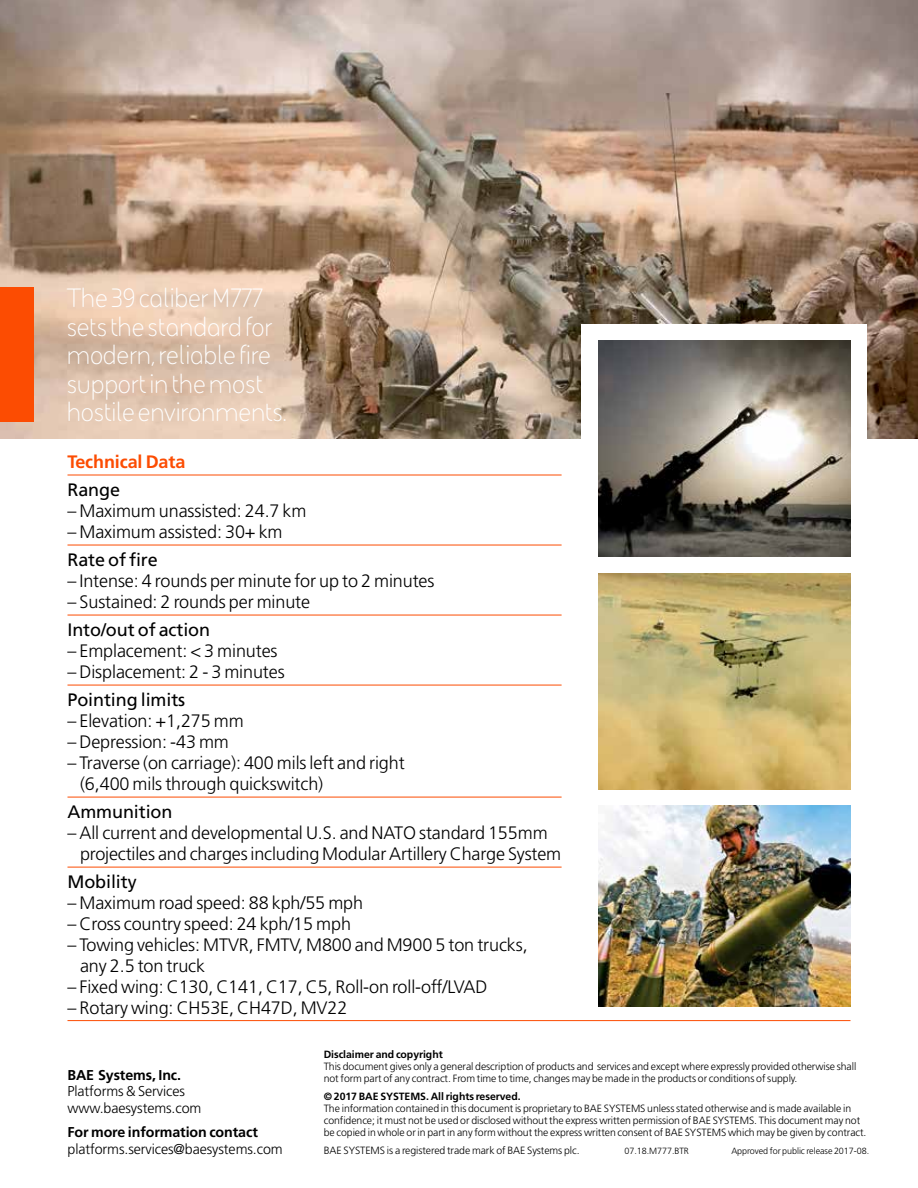
<style>
.page{position:relative;width:918px;height:1188px;background:#fff}
.page>*{position:absolute;margin:0;border:0;box-sizing:border-box;transform-origin:0 0}
.t1{font:27px/28.5px "BAE Systems";letter-spacing:-.01em;color:#fff}
.t2{font:300 18px/21px "Frutiger LT Std";letter-spacing:-.005em;color:#000}
.t3{font:18px "Frutiger LT Std";letter-spacing:-.005em;color:#000}
.t4{font:700 18px "Frutiger LT Std";letter-spacing:-.005em;color:#fc4c02}
.t5{font:300 14.25px/16.5px "Frutiger LT Std";letter-spacing:-.005em;color:#000}
.t6{font:700 14.25px "Frutiger LT Std";letter-spacing:-.005em;color:#000}
.t7{font:300 10.5px/12px "Frutiger LT Std";letter-spacing:-.005em;color:#000}
.t8{font:700 10.5px "Frutiger LT Std";letter-spacing:-.005em;color:#000}
.t9{font:300 9px "Frutiger LT Std";letter-spacing:-.005em;color:#000}
</style>
<div class="page">
<img style="left:0;top:0;width:918px;height:438px">
<hr style="left:68px;top:475px;width:494px;height:1px;background:#fc4c02">
<hr style="left:68px;top:545px;width:494px;height:1px;background:#fc4c02">
<hr style="left:68px;top:615px;width:494px;height:1px;background:#fc4c02">
<hr style="left:68px;top:685px;width:494px;height:1px;background:#fc4c02">
<hr style="left:68px;top:797px;width:494px;height:1px;background:#fc4c02">
<hr style="left:68px;top:867px;width:494px;height:1px;background:#fc4c02">
<hr style="left:68px;top:1020px;width:782px;height:1px;background:#fc4c02">
<img style="left:598px;top:573px;width:252px;height:216px">
<img style="left:598px;top:806px;width:252px;height:201px">
<div style="left:0;top:288px;width:33px;height:134px;background:#fc4c02"></div>
<div style="left:582px;top:324px;width:285px;height:117px;background:#fff"></div>
<img style="left:598px;top:341px;width:252px;height:216px">
<h1 class="t1" style="left:67px;top:283px;width:222px">The 39 caliber M777 sets the standard for modern, reliable fire support in the most hostile environments.</h1>
<p class="t4" style="left:68px;top:451px;width:119px">Technical Data</p>
<p class="t3" style="left:68px;top:479px;width:54px">Range</p>
<p class="t2" style="left:68px;top:500px;width:241px">– Maximum unassisted: 24.7 km</p>
<p class="t2" style="left:68px;top:521px;width:217px">– Maximum assisted: 30+ km</p>
<p class="t3" style="left:68px;top:549px;width:92px">Rate of fire</p>
<p class="t2" style="left:68px;top:570px;width:369px">– Intense: 4 rounds per minute for up to 2 minutes</p>
<p class="t2" style="left:68px;top:591px;width:244px">– Sustained: 2 rounds per minute</p>
<p class="t3" style="left:68px;top:619px;width:144px">Into/out of action</p>
<p class="t2" style="left:68px;top:640px;width:212px">– Emplacement: &lt; 3 minutes</p>
<p class="t2" style="left:68px;top:661px;width:219px">– Displacement: 2 - 3 minutes</p>
<p class="t3" style="left:68px;top:689px;width:119px">Pointing limits</p>
<p class="t2" style="left:68px;top:711px;width:178px">– Elevation: +1,275 mm</p>
<p class="t2" style="left:68px;top:732px;width:163px">– Depression: -43 mm</p>
<p class="t2" style="left:80px;top:753px;width:326px;text-indent:-13px">– Traverse (on carriage): 400 mils left and right (6,400 mils through quickswitch)</p>
<p class="t3" style="left:68px;top:801px;width:107px">Ammunition</p>
<p class="t2" style="left:80px;top:823px;width:483px;text-indent:-13px">– All current and developmental U.S. and NATO standard 155mm projectiles and charges including Modular Artillery Charge System</p>
<p class="t3" style="left:68px;top:871px;width:71px">Mobility</p>
<p class="t2" style="left:68px;top:893px;width:297px">– Maximum road speed: 88 kph/55 mph</p>
<p class="t2" style="left:68px;top:914px;width:285px">– Cross country speed: 24 kph/15 mph</p>
<p class="t2" style="left:80px;top:935px;width:449px;text-indent:-13px">– Towing vehicles: MTVR, FMTV, M800 and M900 5 ton trucks, any 2.5 ton truck</p>
<p class="t2" style="left:68px;top:977px;width:421px">– Fixed wing: C130, C141, C17, C5, Roll-on roll-off/LVAD</p>
<p class="t2" style="left:68px;top:998px;width:281px">– Rotary wing: CH53E, CH47D, MV22</p>
<p class="t6" style="left:68px;top:1066px;width:115px">BAE Systems, Inc.</p>
<p class="t5" style="left:68px;top:1083px;width:135px">Platforms &amp; Services www.baesystems.com</p>
<p class="t6" style="left:68px;top:1124px;width:192px">For more information contact</p>
<p class="t5" style="left:68px;top:1141px;width:217px">platforms.services@baesystems.com</p>
<p class="t8" style="left:324px;top:1048px;width:121px">Disclaimer and copyright</p>
<p class="t7" style="left:324px;top:1061px;width:534px">This document gives only a general description of products and services and except where expressly provided otherwise shall not form part of any contract. From time to time, changes may be made in the products or conditions of supply.</p>
<p class="t8" style="left:324px;top:1090px;width:198px">© 2017 BAE SYSTEMS. All rights reserved.</p>
<p class="t7" style="left:324px;top:1103px;width:544px">The information contained in this document is proprietary to BAE SYSTEMS unless stated otherwise and is made available in confidence; it must not be used or disclosed without the express written permission of BAE SYSTEMS. This document may not be copied in whole or in part in any form without the express written consent of BAE SYSTEMS which may be given by contract.</p>
<p class="t7" style="left:324px;top:1145px;width:257px">BAE SYSTEMS is a registered trade mark of BAE Systems plc.</p>
<p class="t9" style="left:625px;top:1146px;width:66px">07.18.M777.BTR</p>
<p class="t9" style="left:731px;top:1146px;width:139px">Approved for public release 2017-08.</p>
</div>
